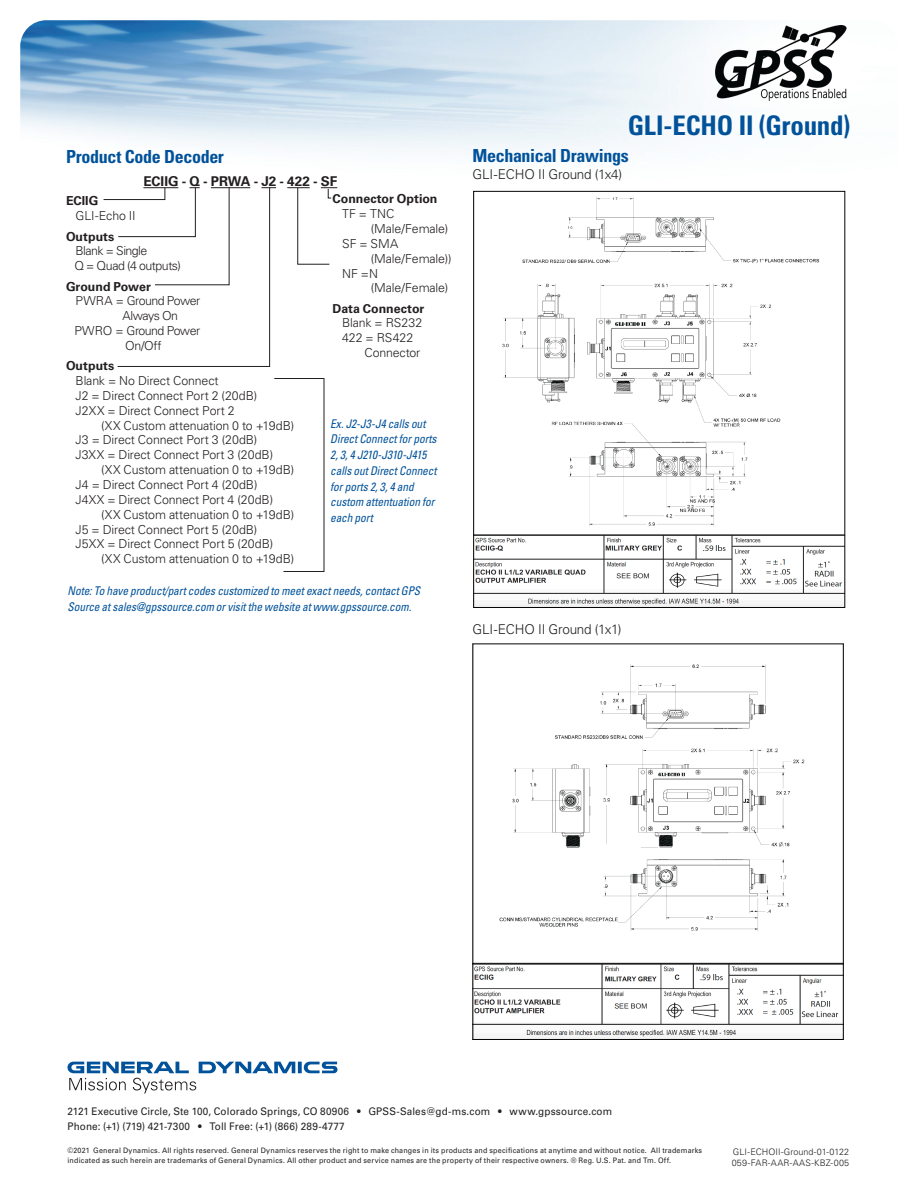
<style>
.page{position:relative;width:918px;height:1188px;background:#fff}
.page>*{position:absolute;margin:0;border:0;box-sizing:border-box;transform-origin:0 0}
._2015_Back_Title{font:700 condensed 27px "Univers LT Std";letter-spacing:-.01em;color:#01529a}
._2015_Subheads{font:700 condensed 18px "Univers LT Std";letter-spacing:-.02em;color:#01529a}
._2015_Body{font:300 13.5px "Univers LT Std";letter-spacing:-.015em;color:#231f20}
._2015_Body-2{font:700 13.5px "Univers LT Std";letter-spacing:-.005em;color:#231f20}
._2015_Body-3{font:300 12.3px/14.9px "Univers LT Std";letter-spacing:-.01em;color:#231f20}
._2015_Body-4{font:300 12.3px/14.9px "Univers LT Std";letter-spacing:-.04em;color:#231f20}
._2015_Body-5{font:700 12.3px "Univers LT Std";color:#231f20}
._2015_footnote{font:italic condensed 12px/15.8px "Univers LT Std";letter-spacing:-.005em;color:#01529a;scale:.95 1}
._2015_Address{font:10.5px "Univers LT Std";letter-spacing:.015em;color:#231f20;scale:.95 1}
.t1{font:300 9px/10.8px "Univers LT Std";letter-spacing:.01em;color:#231f20}
.t2{font:7.5px/9.8px "Univers LT Std";letter-spacing:.03em;color:#231f20;scale:.95 1}
.s1{font-weight:700}
</style>
<div class="page">
<svg style="left:68px;top:1062px;width:269px;height:32px"></svg>
<img style="left:20px;top:20px;width:826px;height:281px">
<img style="left:716px;top:26px;width:131px;height:75px">
<img style="left:474px;top:664px;width:368px;height:374px">
<div style="left:472px;top:644px;width:372px;height:396px;border:1px solid #040503"></div>
<svg style="left:103px;top:187px;width:173px;height:180px"></svg>
<svg style="left:287px;top:187px;width:50px;height:78px"></svg>
<svg style="left:274px;top:378px;width:51px;height:194px"></svg>
<img style="left:475px;top:193px;width:368px;height:413px">
<div style="left:473px;top:191px;width:372px;height:417px;border:1px solid #040503"></div>
<p class="_2015_Subheads" style="left:66px;top:145px;width:159px">Product Code Decoder</p>
<p class="_2015_Body-2" style="left:143px;top:174px;width:195px">ECIIG - Q - PRWA - J2 - 422 - SF</p>
<p class="_2015_Body-3" style="left:76px;top:194px;width:62px;text-indent:-10px"><span class="s1">ECIIG<br></span>GLI-Echo II</p>
<p class="_2015_Body-4" style="left:74px;top:229px;width:108px;text-indent:-8px"><span class="s1">Outputs<br></span>Blank = Single<br>Q = Quad (4 outputs)</p>
<p class="_2015_Body-5" style="left:66px;top:279px;width:86px">Ground Power</p>
<p class="_2015_Body-4" style="left:76px;top:294px;width:126px">PWRA = Ground Power</p>
<p class="_2015_Body-4" style="left:122px;top:308px;width:57px">Always On</p>
<p class="_2015_Body-4" style="left:74px;top:323px;width:127px">PWRO = Ground Power</p>
<p class="_2015_Body-3" style="left:125px;top:338px;width:38px">On/Off</p>
<p class="_2015_Body-5" style="left:66px;top:359px;width:50px">Outputs</p>
<p class="_2015_Body-3" style="left:76px;top:373px;width:145px">Blank = No Direct Connect</p>
<p class="_2015_Body-3" style="left:76px;top:388px;width:183px">J2 = Direct Connect Port 2 (20dB)</p>
<p class="_2015_Body-3" style="left:76px;top:403px;width:161px">J2XX = Direct Connect Port 2</p>
<p class="_2015_Body-3" style="left:101px;top:418px;width:195px">(XX Custom attenuation 0 to +19dB)</p>
<p class="_2015_Body-3" style="left:76px;top:433px;width:183px">J3 = Direct Connect Port 3 (20dB)</p>
<p class="_2015_Body-3" style="left:76px;top:448px;width:199px">J3XX = Direct Connect Port 3 (20dB)</p>
<p class="_2015_Body-3" style="left:101px;top:462px;width:195px">(XX Custom attenuation 0 to +19dB)</p>
<p class="_2015_Body-3" style="left:76px;top:477px;width:183px">J4 = Direct Connect Port 4 (20dB)</p>
<p class="_2015_Body-3" style="left:76px;top:492px;width:199px">J4XX = Direct Connect Port 4 (20dB)</p>
<p class="_2015_Body-3" style="left:101px;top:507px;width:195px">(XX Custom attenuation 0 to +19dB)</p>
<p class="_2015_Body-3" style="left:76px;top:522px;width:183px">J5 = Direct Connect Port 5 (20dB)</p>
<p class="_2015_Body-3" style="left:76px;top:537px;width:199px">J5XX = Direct Connect Port 5 (20dB)</p>
<p class="_2015_Body-3" style="left:101px;top:551px;width:195px">(XX Custom attenuation 0 to +19dB)</p>
<p class="_2015_Body-5" style="left:333px;top:192px;width:107px">Connector Option</p>
<p class="_2015_Body-3" style="left:342px;top:206px;width:54px">TF = TNC</p>
<p class="_2015_Body-3" style="left:371px;top:221px;width:79px">(Male/Female)</p>
<p class="_2015_Body-3" style="left:342px;top:236px;width:58px">SF = SMA</p>
<p class="_2015_Body-3" style="left:371px;top:251px;width:82px">(Male/Female))</p>
<p class="_2015_Body-3" style="left:342px;top:266px;width:38px">NF =N</p>
<p class="_2015_Body-3" style="left:371px;top:281px;width:79px">(Male/Female)</p>
<p class="_2015_Body-5" style="left:333px;top:301px;width:93px">Data Connector</p>
<p class="_2015_Body-3" style="left:342px;top:316px;width:82px">Blank = RS232</p>
<p class="_2015_Body-3" style="left:342px;top:331px;width:73px">422 = RS422</p>
<p class="_2015_Body-3" style="left:364px;top:345px;width:57px">Connector</p>
<p class="_2015_footnote" style="left:330px;top:416px;width:113px">Ex. J2-J3-J4 calls out<br>Direct Connect for ports<br>2, 3, 4 J210-J310-J415 calls out Direct Connect for ports 2, 3, 4 and custom attentuation for each port</p>
<p class="_2015_footnote" style="left:68px;top:583px;width:373px">Note: To have product/part codes customized to meet exact needs, contact GPS<br>Source at sales@gpssource.com or visit the website at www.gpssource.com.</p>
<p class="_2015_Back_Title" style="left:628px;top:109px;width:224px">GLI-ECHO II (Ground)</p>
<p class="_2015_Subheads" style="left:472px;top:144px;width:158px">Mechanical Drawings</p>
<p class="_2015_Body" style="left:472px;top:166px;width:151px">GLI-ECHO II Ground (1x4)</p>
<p class="_2015_Body" style="left:472px;top:621px;width:150px">GLI-ECHO II Ground (1x1)</p>
<p class="_2015_Address" style="left:68px;top:1105px;width:575px">2121 Executive Circle, Ste 100, Colorado Springs, CO 80906 • GPSS-Sales@gd-ms.com • www.gpssource.com</p>
<p class="_2015_Address" style="left:68px;top:1120px;width:293px">Phone: (+1) (719) 421-7300 • Toll Free: (+1) (866) 289-4777</p>
<p class="t2" style="left:68px;top:1145px;width:670px">©2021 General Dynamics. All rights reserved. General Dynamics reserves the right to make changes in its products and specifications at anytime and without notice. All trademarks indicated as such herein are trademarks of General Dynamics. All other product and service names are the property of their respective owners. ® Reg. U.S. Pat. and Tm. Off.</p>
<p class="t1" style="left:732px;top:1146px;width:119px">GLI-ECHOII-Ground-01-0122<br>059-FAR-AAR-AAS-KBZ-005</p>
</div>
